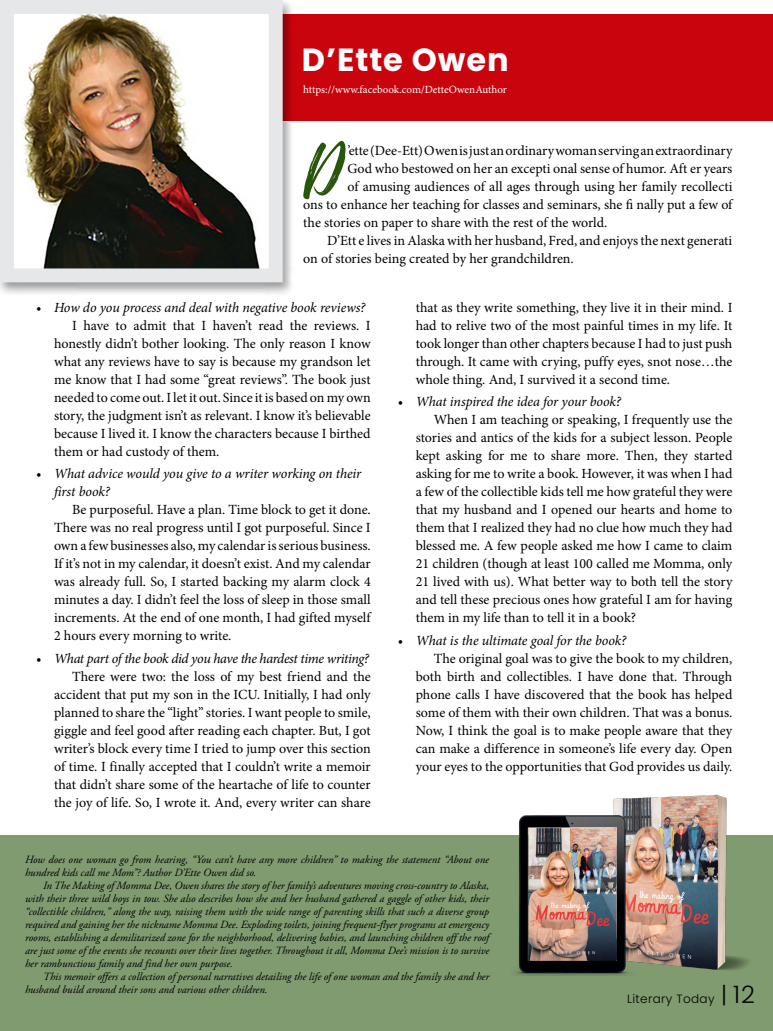
<style>
.page{position:relative;width:773px;height:1031px;background:#fff}
.page>*{position:absolute;margin:0;border:0;box-sizing:border-box;transform-origin:0 0}
.t1{font:63.3px "Playlist Script";color:#28560d}
.t2{font:700 32px "Poppins";letter-spacing:.03em;color:#fff}
.t3{font:14px/18px "Minion Pro";letter-spacing:-.005em;color:#000;text-align:justify}
.t4{font:italic 14px/18px "Minion Pro";letter-spacing:-.01em;color:#000}
.t5{font:italic 14px "Minion Pro";letter-spacing:-.03em;color:#000}
.t6{font:300 12px "Poppins";letter-spacing:.03em;color:#000}
.t7{font:italic 11px/13px "Adobe Garamond Pro";color:#000}
.t8{font:11px "Minion Pro";color:#fff}
.s1{font-size:23px}
.s2{font-size:24px}
</style>
<div class="page">
<div style="left:0;top:14px;width:773px;height:107px;background:#c9040d"></div>
<div style="left:0;top:0;width:295px;height:296px;background:#000;opacity:.38"></div>
<img style="left:0;top:0;width:289px;height:289px">
<div style="left:0;top:835px;width:773px;height:195px;background:#809b70"></div>
<img style="left:515px;top:794px;width:234px;height:181px">
<h2 class="t2" style="left:302px;top:41px;width:208px">D’Ette Owen</h2>
<p class="t8" style="left:303px;top:82px;width:205px">https://www.facebook.com/DetteOwenAuthor</p>
<h1 class="t1" style="left:303px;top:126px;width:40px">D</h1>
<p class="t3" style="left:347px;top:141px;width:386px">’ette (Dee-Ett) Owen is just an ordinary woman serving an extraordinary</p>
<p class="t3" style="left:347px;top:159px;width:386px">God who bestowed on her an excepti onal sense of humor. Aft er years</p>
<p class="t3" style="left:347px;top:177px;width:386px">of amusing audiences of all ages through using her family recollecti</p>
<p class="t3" style="left:303px;top:195px;width:430px">ons to enhance her teaching for classes and seminars, she fi nally put a few of</p>
<p class="t3" style="left:303px;top:213px;width:305px">the stories on paper to share with the rest of the world.</p>
<p class="t3" style="left:327px;top:231px;width:406px">D’Ett e lives in Alaska with her husband, Fred, and enjoys the next generati</p>
<p class="t3" style="left:303px;top:250px;width:272px">on of stories being created by her grandchildren.</p>
<p class="t4" style="left:36px;top:298px;width:331px">• How do you process and deal with negative book reviews?</p>
<p class="t3" style="left:54px;top:316px;width:318px;text-indent:18px">I have to admit that I haven’t read the reviews. I honestly didn’t bother looking. The only reason I know what any reviews have to say is because my grandson let me know that I had some “great reviews”. The book just needed to come out. I let it out. Since it is based on my own story, the judgment isn’t as relevant. I know it’s believable because I lived it. I know the characters because I birthed them or had custody of them.</p>
<p class="t4" style="left:54px;top:464px;width:309px;text-indent:-18px">• What advice would you give to a writer working on their first book?</p>
<p class="t3" style="left:54px;top:500px;width:318px;text-indent:18px">Be purposeful. Have a plan. Time block to get it done.<br>There was no real progress until I got purposeful. Since I own a few businesses also, my calendar is serious business.<br>If it’s not in my calendar, it doesn’t exist. And my calendar was already full. So, I started backing my alarm clock 4 minutes a day. I didn’t feel the loss of sleep in those small increments. At the end of one month, I had gifted myself 2 hours every morning to write.</p>
<p class="t5" style="left:36px;top:648px;width:334px">• What part of the book did you have the hardest time writing?</p>
<p class="t3" style="left:54px;top:667px;width:318px;text-indent:18px">There were two: the loss of my best friend and the accident that put my son in the ICU. Initially, I had only planned to share the “light” stories. I want people to smile, giggle and feel good after reading each chapter. But, I got writer’s block every time I tried to jump over this section of time. I finally accepted that I couldn’t write a memoir that didn’t share some of the heartache of life to counter the joy of life. So, I wrote it. And, every writer can share</p>
<p class="t3" style="left:415px;top:298px;width:318px">that as they write something, they live it in their mind. I had to relive two of the most painful times in my life. It took longer than other chapters because I had to just push through. It came with crying, puffy eyes, snot nose…the whole thing. And, I survived it a second time.</p>
<p class="t4" style="left:397px;top:392px;width:225px">• What inspired the idea for your book?</p>
<p class="t3" style="left:415px;top:411px;width:318px;text-indent:18px">When I am teaching or speaking, I frequently use the stories and antics of the kids for a subject lesson. People kept asking for me to share more. Then, they started asking for me to write a book. However, it was when I had a few of the collectible kids tell me how grateful they were that my husband and I opened our hearts and home to them that I realized they had no clue how much they had blessed me. A few people asked me how I came to claim 21 children (though at least 100 called me Momma, only 21 lived with us). What better way to both tell the story and tell these precious ones how grateful I am for having them in my life than to tell it in a book?</p>
<p class="t4" style="left:397px;top:631px;width:230px">• What is the ultimate goal for the book?</p>
<p class="t3" style="left:415px;top:649px;width:318px;text-indent:18px">The original goal was to give the book to my children, both birth and collectibles. I have done that. Through phone calls I have discovered that the book has helped some of them with their own children. That was a bonus.<br>Now, I think the goal is to make people aware that they can make a difference in someone’s life every day. Open your eyes to the opportunities that God provides us daily.</p>
<p class="t7" style="left:25px;top:853px;width:465px">How does one woman go from hearing, “You can’t have any more children” to making the statement “About one hundred kids call me Mom”? Author D’Ette Owen did so.</p>
<p class="t7" style="left:25px;top:879px;width:465px;text-align:justify;text-indent:18px">In The Making of Momma Dee, Owen shares the story of her family’s adventures moving cross-country to Alaska, with their three wild boys in tow. She also describes how she and her husband gathered a gaggle of other kids, their “collectible children,” along the way, raising them with the wide range of parenting skills that such a diverse group required and gaining her the nickname Momma Dee. Exploding toilets, joining frequent-flyer programs at emergency rooms, establishing a demilitarized zone for the neighborhood, delivering babies, and launching children off the roof are just some of the events she recounts over their lives together. Throughout it all, Momma Dee’s mission is to survive her rambunctious family and find her own purpose.</p>
<p class="t7" style="left:25px;top:970px;width:465px;text-indent:18px">This memoir offers a collection of personal narratives detailing the life of one woman and the family she and her husband build around their sons and various other children.</p>
<p class="t6" style="left:627px;top:991px;width:129px">Literary Today <span class="s1">|</span> <span class="s2">12</span></p>
</div>
